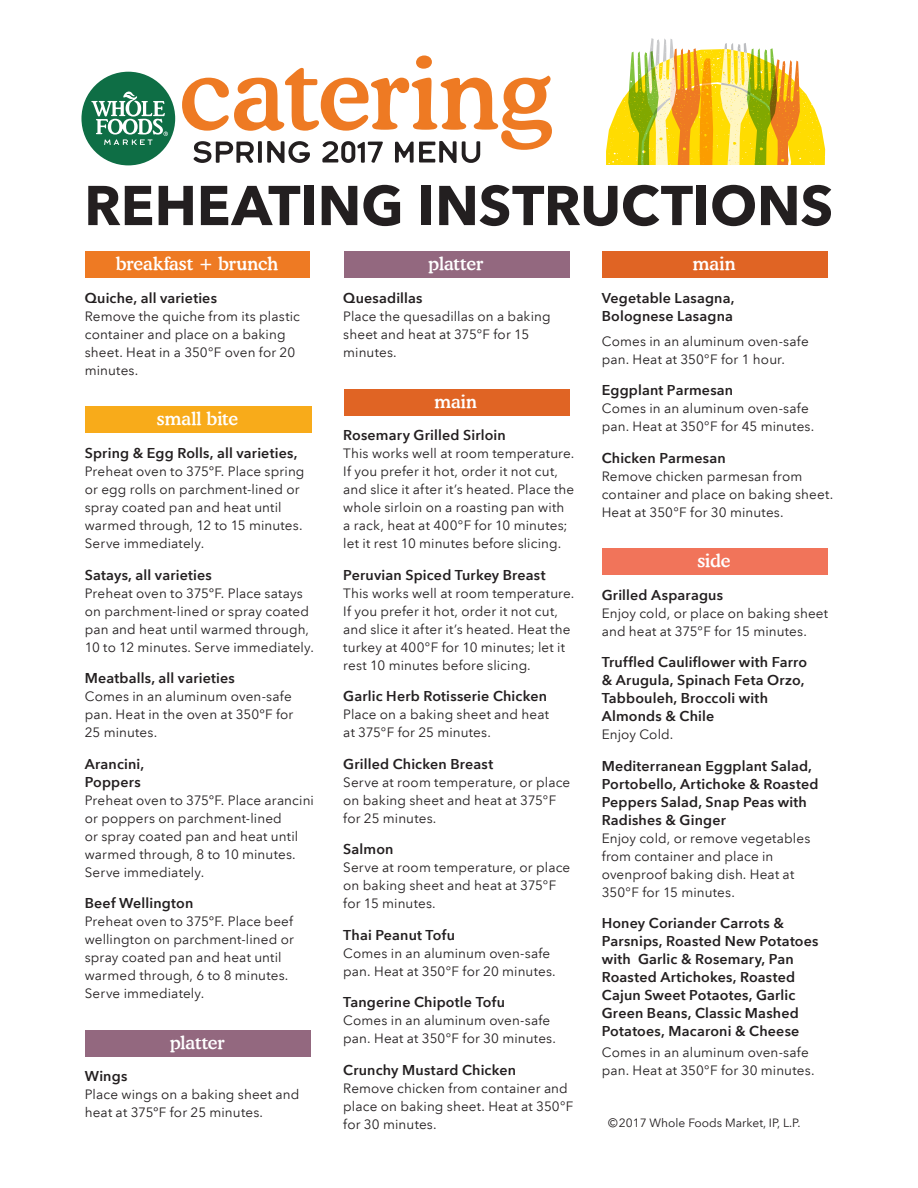
<style>
.page{position:relative;width:918px;height:1188px;background:#fff}
.page>*{position:absolute;margin:0;border:0;box-sizing:border-box;transform-origin:0 0}
.Instruction_LAST{font:700 55.35px "Avenir Next For WFM";letter-spacing:-.005em;color:#231f20}
.t1{font:500 18px "Cooper B Tfor WFM";letter-spacing:-.005em;color:#fff}
.item{font:600 14.25px/18px "Avenir Next For WFM";letter-spacing:.015em;color:#231f20}
.Instruction{font:600 14.25px/18px "Avenir Next For WFM";letter-spacing:.015em;color:#231f20}
.Instruction-2{font:13.5px/18px "Avenir Next For WFM";letter-spacing:.01em;color:#231f20}
.Instruction_LAST-2{font:13.5px/18px "Avenir Next For WFM";letter-spacing:.01em;color:#231f20}
.t2{font:12px "Avenir Next For WFM";color:#231f20}
</style>
<div class="page">
<div style="left:85px;top:251px;width:224px;height:27px;background:#ee7a23"></div>
<div style="left:85px;top:406px;width:227px;height:27px;background:#f8ab1a"></div>
<div style="left:85px;top:1030px;width:226px;height:27px;background:#93687f"></div>
<div style="left:344px;top:251px;width:226px;height:27px;background:#93687f"></div>
<div style="left:344px;top:389px;width:226px;height:27px;background:#e06424"></div>
<div style="left:602px;top:251px;width:226px;height:27px;background:#e06424"></div>
<div style="left:602px;top:548px;width:225px;height:27px;background:#f1745a"></div>
<svg style="left:606px;top:38px;width:219px;height:127px"></svg>
<svg style="left:182px;top:55px;width:370px;height:108px"></svg>
<div style="left:81px;top:72px;width:94px;height:93px;background:#0e6e45;border-radius:50%"></div>
<svg style="left:91px;top:91px;width:77px;height:54px"></svg>
<p class="Instruction_LAST" style="left:84px;top:172px;width:750px">REHEATING INSTRUCTIONS</p>
<p class="t1" style="left:116px;top:253px;width:164px">breakfast + brunch</p>
<p class="item" style="left:85px;top:289px;width:134px">Quiche, all varieties</p>
<p class="Instruction_LAST-2" style="left:85px;top:307px;width:217px">Remove the quiche from its plastic container and place on a baking sheet. Heat in a 350°F oven for 20 minutes.</p>
<p class="t1" style="left:157px;top:408px;width:83px">small bite</p>
<p class="item" style="left:85px;top:444px;width:214px">Spring &amp; Egg Rolls, all varieties,</p>
<p class="Instruction-2" style="left:85px;top:462px;width:221px">Preheat oven to 375ºF. Place spring or egg rolls on parchment-lined or spray coated pan and heat until warmed through, 12 to 15 minutes.<br>Serve immediately.</p>
<p class="item" style="left:85px;top:566px;width:129px">Satays, all varieties</p>
<p class="Instruction-2" style="left:85px;top:584px;width:231px">Preheat oven to 375ºF. Place satays on parchment-lined or spray coated pan and heat until warmed through, 10 to 12 minutes. Serve immediately.</p>
<p class="item" style="left:85px;top:669px;width:152px">Meatballs, all varieties</p>
<p class="Instruction-2" style="left:85px;top:687px;width:210px;text-align:justify">Comes in an aluminum oven-safe pan. Heat in the oven at 350ºF for 25 minutes.</p>
<p class="item" style="left:85px;top:755px;width:61px">Arancini,<br>Poppers</p>
<p class="Instruction-2" style="left:85px;top:791px;width:231px">Preheat oven to 375ºF. Place arancini or poppers on parchment-lined<br>or spray coated pan and heat until warmed through, 8 to 10 minutes.<br>Serve immediately.</p>
<p class="item" style="left:85px;top:894px;width:110px">Beef Wellington</p>
<p class="Instruction_LAST-2" style="left:85px;top:912px;width:211px">Preheat oven to 375ºF. Place beef wellington on parchment-lined or spray coated pan and heat until warmed through, 6 to 8 minutes.<br>Serve immediately.</p>
<p class="t1" style="left:170px;top:1031px;width:56px">platter</p>
<p class="item" style="left:85px;top:1067px;width:44px">Wings</p>
<p class="Instruction-2" style="left:85px;top:1086px;width:216px">Place wings on a baking sheet and heat at 375ºF for 25 minutes.</p>
<p class="t1" style="left:428px;top:253px;width:56px">platter</p>
<p class="item" style="left:343px;top:289px;width:81px">Quesadillas</p>
<p class="Instruction_LAST-2" style="left:343px;top:307px;width:209px">Place the quesadillas on a baking sheet and heat at 375°F for 15 minutes.</p>
<p class="t1" style="left:434px;top:391px;width:44px">main</p>
<p class="item" style="left:343px;top:426px;width:164px">Rosemary Grilled Sirloin</p>
<p class="Instruction-2" style="left:343px;top:444px;width:233px">This works well at room temperature.<br>If you prefer it hot, order it not cut, and slice it after it’s heated. Place the whole sirloin on a roasting pan with a rack, heat at 400°F for 10 minutes; let it rest 10 minutes before slicing.</p>
<p class="item" style="left:343px;top:566px;width:204px">Peruvian Spiced Turkey Breast</p>
<p class="Instruction-2" style="left:343px;top:584px;width:233px">This works well at room temperature.<br>If you prefer it hot, order it not cut, and slice it after it’s heated. Heat the turkey at 400°F for 10 minutes; let it rest 10 minutes before slicing.</p>
<p class="item" style="left:343px;top:687px;width:205px">Garlic Herb Rotisserie Chicken</p>
<p class="Instruction-2" style="left:343px;top:705px;width:207px">Place on a baking sheet and heat at 375°F for 25 minutes.</p>
<p class="item" style="left:343px;top:755px;width:151px">Grilled Chicken Breast</p>
<p class="Instruction-2" style="left:343px;top:773px;width:229px">Serve at room temperature, or place on baking sheet and heat at 375°F for 25 minutes.</p>
<p class="item" style="left:343px;top:840px;width:52px">Salmon</p>
<p class="Instruction-2" style="left:343px;top:858px;width:229px">Serve at room temperature, or place on baking sheet and heat at 375°F for 15 minutes.</p>
<p class="item" style="left:343px;top:926px;width:113px">Thai Peanut Tofu</p>
<p class="Instruction-2" style="left:343px;top:944px;width:214px">Comes in an aluminum oven-safe pan. Heat at 350°F for 20 minutes.</p>
<p class="item" style="left:343px;top:993px;width:163px">Tangerine Chipotle Tofu</p>
<p class="Instruction-2" style="left:343px;top:1011px;width:214px">Comes in an aluminum oven-safe pan. Heat at 350°F for 30 minutes.</p>
<p class="item" style="left:343px;top:1061px;width:174px">Crunchy Mustard Chicken</p>
<p class="Instruction-2" style="left:343px;top:1079px;width:232px">Remove chicken from container and place on baking sheet. Heat at 350°F for 30 minutes.</p>
<p class="t1" style="left:693px;top:253px;width:44px">main</p>
<p class="item" style="left:602px;top:289px;width:134px">Vegetable Lasagna,<br>Bolognese Lasagna</p>
<p class="Instruction-2" style="left:602px;top:332px;width:209px">Comes in an aluminum oven-safe pan. Heat at 350°F for 1 hour.</p>
<p class="item" style="left:602px;top:381px;width:133px">Eggplant Parmesan</p>
<p class="Instruction-2" style="left:602px;top:399px;width:214px">Comes in an aluminum oven-safe pan. Heat at 350°F for 45 minutes.</p>
<p class="item" style="left:602px;top:449px;width:125px">Chicken Parmesan</p>
<p class="Instruction_LAST-2" style="left:602px;top:467px;width:233px">Remove chicken parmesan from container and place on baking sheet.<br>Heat at 350°F for 30 minutes.</p>
<p class="t1" style="left:697px;top:550px;width:35px">side</p>
<p class="item" style="left:602px;top:586px;width:123px">Grilled Asparagus</p>
<p class="Instruction-2" style="left:602px;top:604px;width:228px">Enjoy cold, or place on baking sheet and heat at 375°F for 15 minutes.</p>
<p class="item" style="left:602px;top:653px;width:207px">Truffled Cauliflower with Farro &amp; Arugula, Spinach Feta Orzo,<br>Tabbouleh, Broccoli with<br>Almonds &amp; Chile</p>
<p class="Instruction-2" style="left:602px;top:726px;width:73px">Enjoy Cold.</p>
<p class="item" style="left:602px;top:757px;width:218px">Mediterranean Eggplant Salad,<br>Portobello, Artichoke &amp; Roasted<br>Peppers Salad, Snap Peas with<br>Radishes &amp; Ginger</p>
<p class="Instruction-2" style="left:602px;top:829px;width:210px">Enjoy cold, or remove vegetables from container and place in ovenproof baking dish. Heat at<br>350°F for 15 minutes.</p>
<p class="Instruction" style="left:602px;top:914px;width:218px">Honey Coriander Carrots &amp;<br>Parsnips, Roasted New Potatoes with Garlic &amp; Rosemary, Pan<br>Roasted Artichokes, Roasted<br>Cajun Sweet Potaotes, Garlic<br>Green Beans, Classic Mashed<br>Potatoes, Macaroni &amp; Cheese</p>
<p class="Instruction_LAST-2" style="left:602px;top:1044px;width:214px">Comes in an aluminum oven-safe pan. Heat at 350°F for 30 minutes.</p>
<p class="t2" style="left:608px;top:1115px;width:194px">©2017 Whole Foods Market, IP, L.P.</p>
</div>
